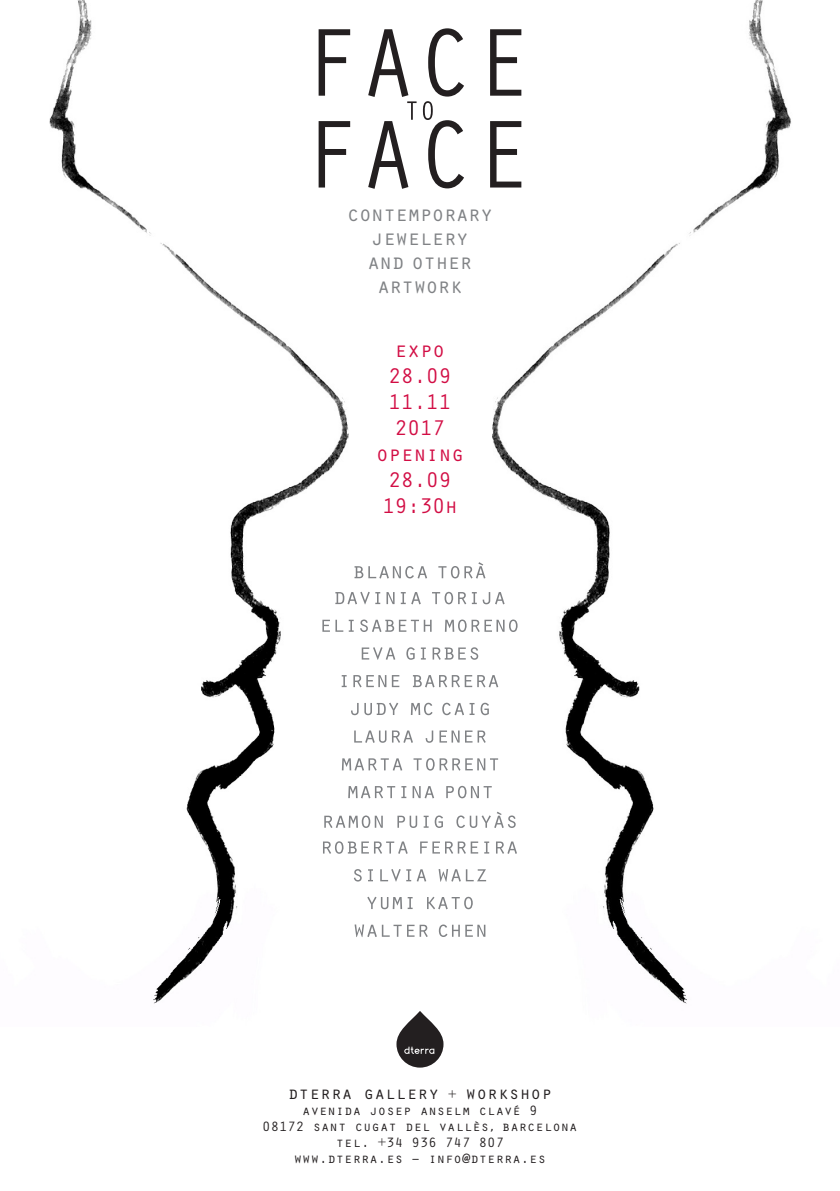
<style>
.page{position:relative;width:840px;height:1191px;background:#fff}
.page>*{position:absolute;margin:0;border:0;box-sizing:border-box;transform-origin:0 0}
.text_normal{font:22px/26px "Orator Std";letter-spacing:-.03em;color:#d20d44}
.text_normal-2{font:22px/24px "Orator Std";letter-spacing:-.05em;color:#808285;text-align:center}
.address{font:18px "Orator Std";color:#231f20}
.address-2{font:14px "Orator Std";color:#231f20}
.s1{font-size:14px}
</style>
<div class="page">
<img style="left:492px;top:0;width:299px;height:1004px">
<img style="left:49px;top:0;width:299px;height:1004px">
<svg style="left:354px;top:924px;width:131px;height:13px"></svg>
<svg style="left:367px;top:896px;width:105px;height:13px"></svg>
<svg style="left:354px;top:869px;width:132px;height:12px"></svg>
<svg style="left:323px;top:841px;width:193px;height:13px"></svg>
<svg style="left:324px;top:811px;width:191px;height:17px"></svg>
<svg style="left:348px;top:786px;width:143px;height:12px"></svg>
<svg style="left:341px;top:758px;width:157px;height:12px"></svg>
<svg style="left:354px;top:730px;width:131px;height:13px"></svg>
<svg style="left:351px;top:702px;width:137px;height:13px"></svg>
<svg style="left:341px;top:675px;width:157px;height:12px"></svg>
<svg style="left:361px;top:647px;width:117px;height:13px"></svg>
<svg style="left:322px;top:619px;width:195px;height:13px"></svg>
<svg style="left:335px;top:592px;width:169px;height:12px"></svg>
<svg style="left:354px;top:562px;width:131px;height:16px"></svg>
<svg style="left:318px;top:28px;width:203px;height:161px"></svg>
<svg style="left:396px;top:1011px;width:47px;height:56px;fill:#231f20"></svg>
<svg style="left:404px;top:1046px;width:30px;height:7px"></svg>
<p class="text_normal-2" style="left:346px;top:200px;width:148px">contemporary jewelery<br>and other artwork</p>
<p class="text_normal" style="left:388px;top:336px;width:65px">expo<br>28.09<br>11.11<br>2017</p>
<p class="text_normal" style="left:375px;top:440px;width:90px">opening<br>28.09<br>19:30h</p>
<p class="address" style="left:288px;top:1079px;width:265px">dterra gallery <span class="s1">+</span> workshop</p>
<p class="address-2" style="left:302px;top:1100px;width:237px">avenida josep anselm clavé 9</p>
<p class="address-2" style="left:262px;top:1116px;width:316px">08172 sant cugat del vallès, barcelona</p>
<p class="address-2" style="left:336px;top:1132px;width:170px">tel. +34 936 747 807</p>
<p class="address-2" style="left:294px;top:1148px;width:254px">www.dterra.es – info@dterra.es</p>
</div>
